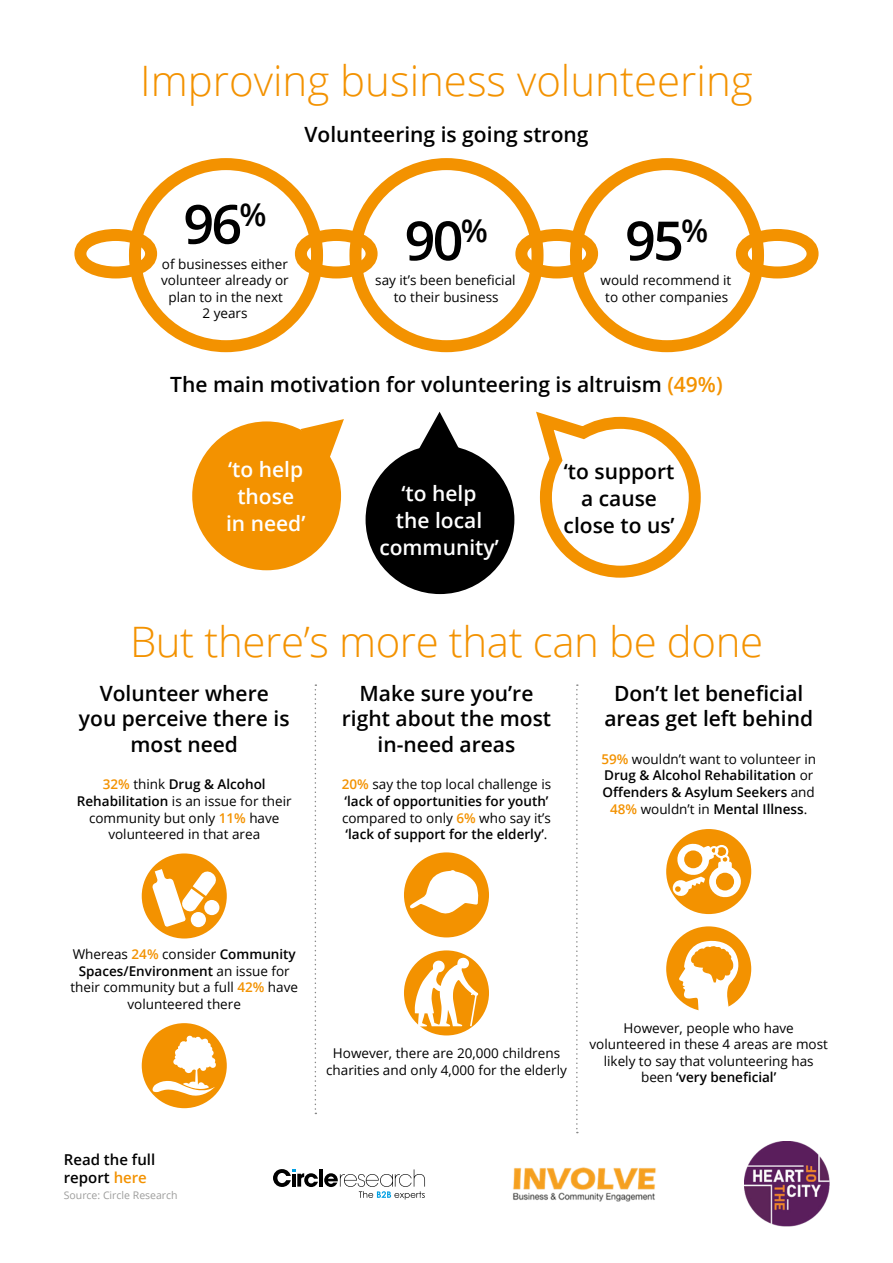
<style>
.page{position:relative;width:893px;height:1263px;background:#fff}
.page>*{position:absolute;margin:0;border:0;box-sizing:border-box;transform-origin:0 0}
.t1{font:600 54px "Open Sans";color:#000}
.t2{font:300 42px "Open Sans";color:#f39200}
.t3{font:600 21px/25.5px "Open Sans";color:#000;text-align:center}
.t4{font:600 21px/27px "Open Sans";color:#fff;text-align:center}
.t5{font:600 15px/18px "Open Sans";color:#000}
.t6{font:13.5px/16.5px "Open Sans";color:#000;text-align:center}
.t7{font:600 13.5px/16.5px "Open Sans";color:#000}
.t8{font:10.5px "Open Sans";color:#9d9d9c}
.s1{color:#f39200}
.s2{font-weight:400}
.s3{font-weight:600;color:#f39200}
.s4{font-weight:600}
</style>
<div class="page">
<svg style="left:273px;top:1169px;width:45px;height:18px"></svg>
<hr style="left:319px;top:1169px;width:4px;height:17px;background:#000">
<svg style="left:324px;top:1169px;width:101px;height:30px"></svg>
<div style="left:570px;top:158px;width:194px;height:194px;border:12px solid #f39200;border-radius:50%"></div>
<div style="left:349px;top:158px;width:194px;height:194px;border:12px solid #f39200;border-radius:50%"></div>
<div style="left:129px;top:158px;width:194px;height:194px;border:12px solid #f39200;border-radius:50%"></div>
<div style="left:295px;top:229px;width:83px;height:49px;border:12px solid #f39200;border-radius:50%"></div>
<div style="left:515px;top:229px;width:83px;height:49px;border:12px solid #f39200;border-radius:50%"></div>
<div style="left:74px;top:229px;width:83px;height:49px;border:12px solid #f39200;border-radius:50%"></div>
<div style="left:736px;top:229px;width:83px;height:49px;border:12px solid #f39200;border-radius:50%"></div>
<div style="left:192px;top:421px;width:149px;height:149px;background:#f39200;border-radius:50%"></div>
<svg style="left:300px;top:419px;width:44px;height:45px"></svg>
<div style="left:366px;top:445px;width:148px;height:149px;background:#000;border-radius:50%"></div>
<svg style="left:418px;top:412px;width:44px;height:37px"></svg>
<svg style="left:536px;top:411px;width:165px;height:167px"></svg>
<svg style="left:315px;top:684px;width:1px;height:430px"></svg>
<svg style="left:576px;top:684px;width:2px;height:449px"></svg>
<div style="left:142px;top:853px;width:85px;height:85px;background:#f39200;border-radius:50%"></div>
<svg style="left:152px;top:869px;width:65px;height:58px"></svg>
<div style="left:191px;top:912px;width:15px;height:15px;background:#fff;border-radius:50%"></div>
<div style="left:204px;top:900px;width:15px;height:15px;background:#fff;border-radius:50%"></div>
<div style="left:142px;top:1023px;width:85px;height:85px;background:#f39200;border-radius:50%"></div>
<svg style="left:152px;top:1035px;width:64px;height:61px"></svg>
<div style="left:404px;top:852px;width:85px;height:85px;background:#f39200;border-radius:50%"></div>
<svg style="left:410px;top:870px;width:68px;height:44px"></svg>
<div style="left:404px;top:950px;width:85px;height:85px;background:#f39200;border-radius:50%"></div>
<svg style="left:415px;top:958px;width:63px;height:68px"></svg>
<div style="left:666px;top:926px;width:85px;height:85px;background:#f39200;border-radius:50%"></div>
<svg style="left:679px;top:940px;width:60px;height:71px"></svg>
<div style="left:666px;top:829px;width:85px;height:85px;background:#f39200;border-radius:50%"></div>
<svg style="left:672px;top:843px;width:70px;height:56px"></svg>
<img style="left:513px;top:1167px;width:143px;height:35px">
<img style="left:744px;top:1142px;width:85px;height:85px">
<p class="t2" style="left:140px;top:52px;width:614px">Improving business volunteering</p>
<p class="t3" style="left:304px;top:121px;width:286px">Volunteering is going strong</p>
<p class="t1" style="left:183px;top:187px;width:85px">96<sup>%</sup></p>
<p class="t6" style="left:161px;top:255px;width:129px">of businesses either volunteer already or plan to in the next<br>2 years</p>
<p class="t1" style="left:404px;top:204px;width:85px">90<sup>%</sup></p>
<p class="t6" style="left:375px;top:272px;width:142px">say it’s been beneficial to their business</p>
<p class="t1" style="left:625px;top:204px;width:85px">95<sup>%</sup></p>
<p class="t6" style="left:601px;top:272px;width:132px">would recommend it to other companies</p>
<p class="t3" style="left:170px;top:372px;width:554px">The main motivation for volunteering is altruism <span class="s1">(49%)</span></p>
<p class="t4" style="left:226px;top:455px;width:81px">‘to help those in need’</p>
<p class="t4" style="left:379px;top:479px;width:121px">‘to help<br>the local community’</p>
<p class="t3" style="left:564px;top:457px;width:113px;line-height:27px">‘to support a cause close to us’</p>
<p class="t2" style="left:130px;top:612px;width:634px">But there’s more that can be done</p>
<p class="t3" style="left:342px;top:680px;width:211px">Make sure you’re right about the most in-need areas</p>
<p class="t7" style="left:342px;top:776px;width:211px"><span class="s1">20%</span> <span class="s2">say the top local challenge is </span>‘lack of opportunities for youth’ <span class="s2">compared to only</span> <span class="s1">6%</span> <span class="s2">who say it’s </span>‘lack of support for the elderly’<span class="s2">.</span></p>
<p class="t3" style="left:604px;top:680px;width:210px">Don’t let beneficial areas get left behind</p>
<p class="t7" style="left:601px;top:750px;width:216px;text-align:center"><span class="s1">59%</span> <span class="s2">wouldn’t want to volunteer in<br></span>Drug &amp; Alcohol Rehabilitation <span class="s2">or<br></span>Offenders &amp; Asylum Seekers <span class="s2">and<br></span><span class="s1">48%</span> <span class="s2">wouldn’t in</span> Mental Illness<span class="s2">.</span></p>
<p class="t3" style="left:79px;top:680px;width:212px">Volunteer where you perceive there is most need</p>
<p class="t6" style="left:77px;top:776px;width:216px"><span class="s3">32%</span> think <span class="s4">Drug &amp; Alcohol<br>Rehabilitation</span> is an issue for their community but only <span class="s3">11%</span> have volunteered in that area</p>
<p class="t6" style="left:70px;top:946px;width:229px">Whereas <span class="s3">24%</span> consider <span class="s4">Community<br>Spaces/Environment</span> an issue for their community but a full <span class="s3">42%</span> have volunteered there</p>
<p class="t5" style="left:64px;top:1150px;width:93px">Read the full report <span class="s1">here</span></p>
<p class="t8" style="left:64px;top:1188px;width:115px">Source: Circle Research</p>
<p class="t6" style="left:326px;top:1045px;width:242px">However, there are 20,000 childrens charities and only 4,000 for the elderly</p>
<p class="t6" style="left:589px;top:1019px;width:240px">However, people who have volunteered in these 4 areas are most likely to say that volunteering has been <span class="s4">‘very beneficial’</span></p>
</div>
